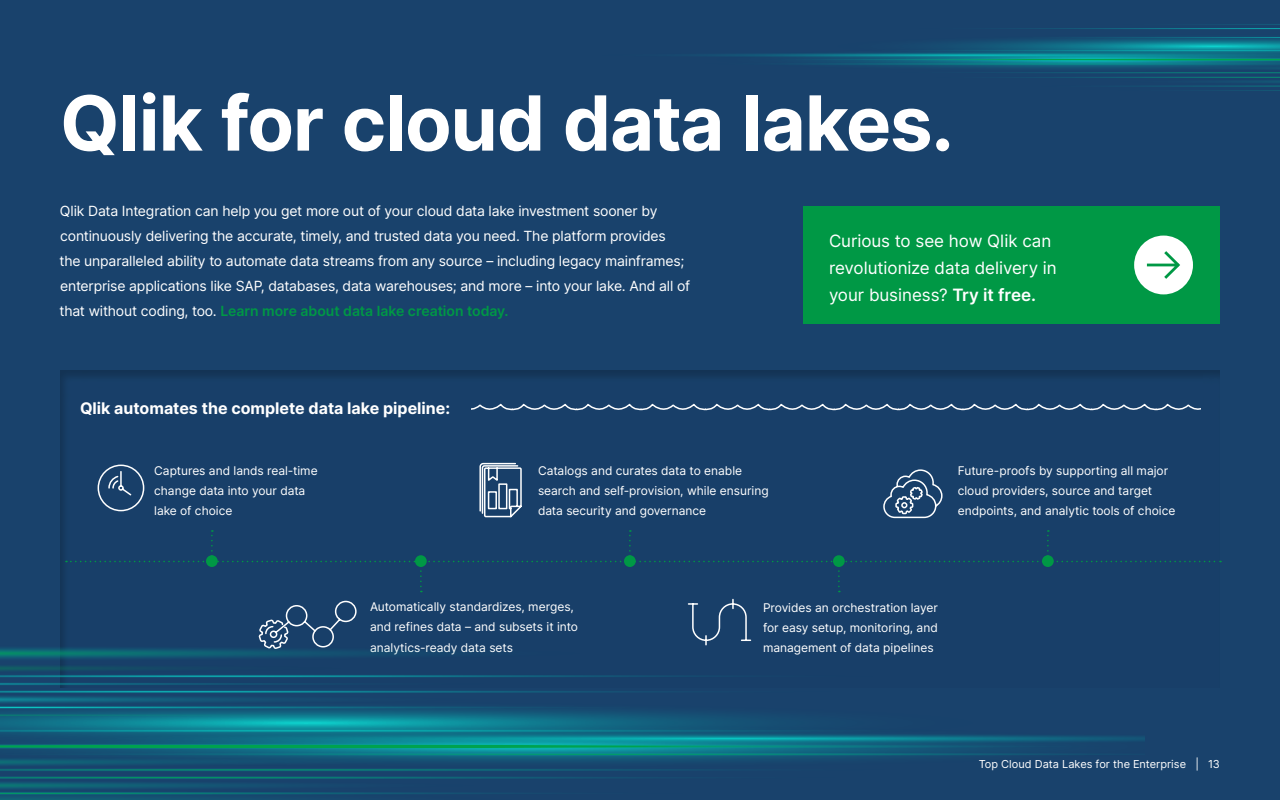
<style>
.page{position:relative;width:1280px;height:800px;background:#19426c}
.page>*{position:absolute;margin:0;border:0;box-sizing:border-box;transform-origin:0 0}
.t1{font:700 76px "Inter";letter-spacing:-.015em;color:#fff}
.t2{font:17px/27px "Inter";letter-spacing:-.005em;color:#fff}
.t3{font:700 16px "Inter";color:#fff}
.t4{font:14px/25px "Inter";letter-spacing:-.015em;color:#fff}
.t5{font:12px/20px "Inter";color:#fff}
.t6{font:11px "Inter";color:#fff}
.s1{font-weight:600;color:#009845}
.s2{font-weight:600}
</style>
<div class="page">
<div style="left:51px;top:363px;width:1178px;height:326px;background:#000;opacity:.2"></div>
<svg style="left:66px;top:462px;width:1155px;height:130px"></svg>
<div style="left:804px;top:206px;width:416px;height:118px;background:#009845"></div>
<div style="left:1134px;top:236px;width:59px;height:58px;background:#fff;border-radius:50%"></div>
<svg style="left:1146px;top:251px;width:34px;height:28px"></svg>
<svg style="left:471px;top:400px;width:730px;height:14px"></svg>
<svg style="left:708px;top:24px;width:572px;height:67px"></svg>
<svg style="left:0;top:718px;width:786px;height:9px;background:#108194"></svg>
<svg style="left:0;top:598px;width:1145px;height:120px"></svg>
<svg style="left:0;top:727px;width:1145px;height:73px"></svg>
<h1 class="t1" style="left:60px;top:66px;width:896px">Qlik for cloud data lakes.</h1>
<p class="t4" style="left:60px;top:198px;width:632px">Qlik Data Integration can help you get more out of your cloud data lake investment sooner by continuously delivering the accurate, timely, and trusted data you need. The platform provides<br>the unparalleled ability to automate data streams from any source – including legacy mainframes; enterprise applications like SAP, databases, data warehouses; and more – into your lake. And all of that without coding, too. <span class="s1">Learn more about data lake creation today.</span></p>
<h3 class="t3" style="left:80px;top:396px;width:372px">Qlik automates the complete data lake pipeline:</h3>
<p class="t5" style="left:154px;top:461px;width:165px">Captures and lands real-time change data into your data lake of choice</p>
<p class="t5" style="left:538px;top:461px;width:232px">Catalogs and curates data to enable search and self-provision, while ensuring data security and governance</p>
<h2 class="t2" style="left:829px;top:227px;width:229px">Curious to see how Qlik can revolutionize data delivery in your business? <span class="s2">Try it free.</span></h2>
<p class="t5" style="left:958px;top:461px;width:219px">Future-proofs by supporting all major cloud providers, source and target endpoints, and analytic tools of choice</p>
<p class="t5" style="left:370px;top:597px;width:210px">Automatically standardizes, merges, and refines data – and subsets it into analytics-ready data sets</p>
<p class="t5" style="left:763px;top:597px;width:176px;text-align:justify">Provides an orchestration layer for easy setup, monitoring, and management of data pipelines</p>
<p class="t6" style="left:979px;top:756px;width:243px">Top Cloud Data Lakes for the Enterprise | 13</p>
</div>
